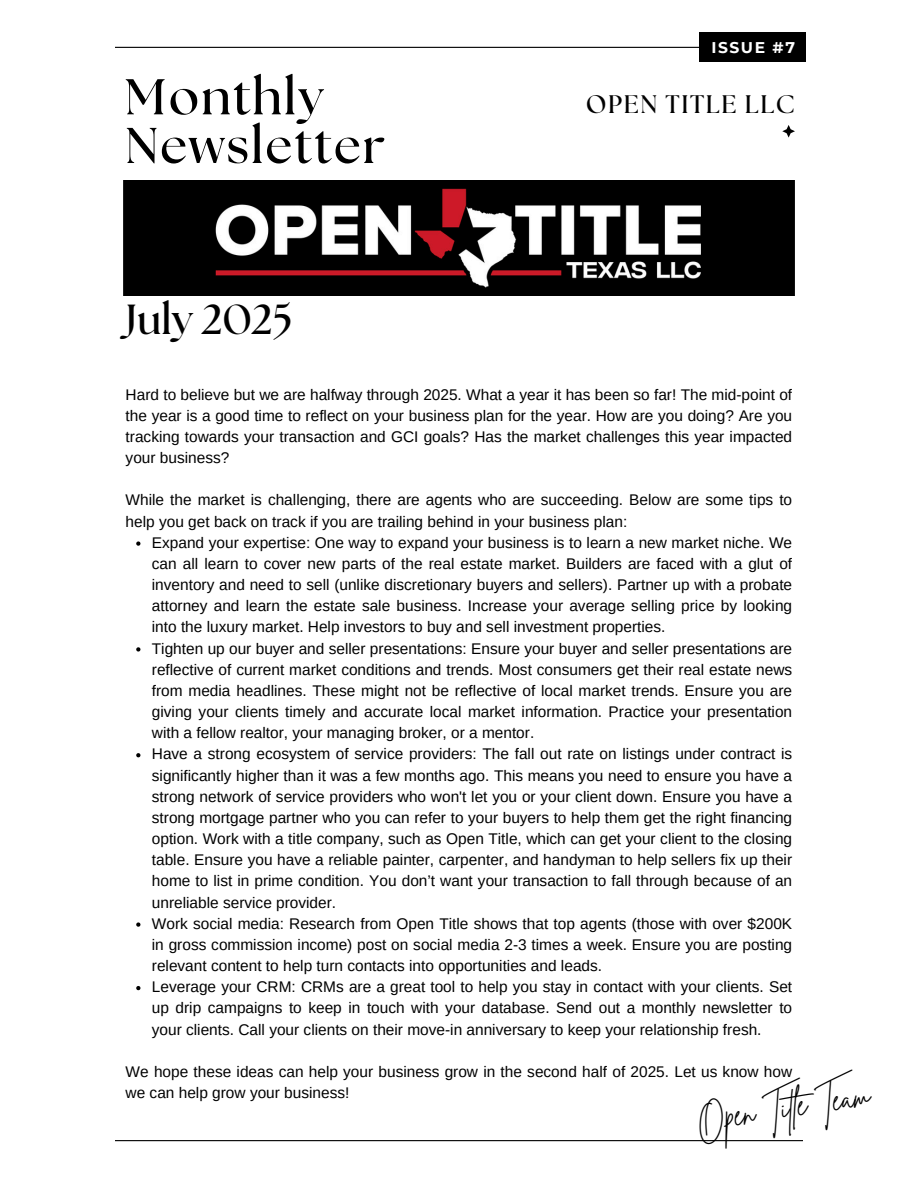
<style>
.page{position:relative;width:918px;height:1188px;background:#fff}
.page>*{position:absolute;margin:0;border:0;box-sizing:border-box;transform-origin:0 0}
.t1{font:700 50.25px/48.8px "The Seasons";letter-spacing:.04em;color:#000}
.t2{font:700 42px "The Seasons";color:#000}
.t3{font:31.35px "Brittany Signature";color:#000}
.t4{font:700 25.35px "The Seasons";letter-spacing:.065em;color:#000}
.t5{font:15.45px/21.1px "Arimo";color:#000;text-align:justify}
.t6{font:700 15.45px "Montserrat";letter-spacing:.1em;color:#fff}
</style>
<div class="page">
<hr style="left:115px;top:47px;width:688px;height:1px;background:#000">
<hr style="left:115px;top:1140px;width:688px;height:1px;background:#000">
<svg style="left:136px;top:541px;width:4px;height:5px"></svg>
<svg style="left:136px;top:647px;width:4px;height:5px"></svg>
<svg style="left:136px;top:753px;width:4px;height:4px"></svg>
<svg style="left:136px;top:922px;width:4px;height:5px"></svg>
<svg style="left:136px;top:986px;width:4px;height:4px"></svg>
<svg style="left:782px;top:125px;width:13px;height:13px"></svg>
<img style="left:123px;top:180px;width:672px;height:115px">
<div style="left:699px;top:32px;width:107px;height:30px;background:#000"></div>
<p class="t1" style="left:125px;top:75px;width:262px">Monthly<br>Newsletter</p>
<p class="t2" style="left:126px;top:300px;width:169px">July 2025</p>
<p class="t6" style="left:711px;top:38px;width:85px">ISSUE #7</p>
<p class="t4" style="left:586px;top:93px;width:211px">OPEN TITLE LLC</p>
<p class="t5" style="left:126px;top:384px;width:668px">Hard to believe but we are halfway through 2025. What a year it has been so far! The mid-point of the year is a good time to reflect on your business plan for the year. How are you doing? Are you tracking towards your transaction and GCI goals? Has the market challenges this year impacted your business?</p>
<h1 class="t5" style="left:126px;top:490px;width:668px">While the market is challenging, there are agents who are succeeding. Below are some tips to help you get back on track if you are trailing behind in your business plan:</h1>
<h3 class="t5" style="left:152px;top:532px;width:642px">Expand your expertise: One way to expand your business is to learn a new market niche. We can all learn to cover new parts of the real estate market. Builders are faced with a glut of inventory and need to sell (unlike discretionary buyers and sellers). Partner up with a probate attorney and learn the estate sale business. Increase your average selling price by looking into the luxury market. Help investors to buy and sell investment properties.</h3>
<p class="t5" style="left:152px;top:638px;width:642px">Tighten up our buyer and seller presentations: Ensure your buyer and seller presentations are reflective of current market conditions and trends. Most consumers get their real estate news from media headlines. These might not be reflective of local market trends. Ensure you are giving your clients timely and accurate local market information. Practice your presentation with a fellow realtor, your managing broker, or a mentor.</p>
<p class="t5" style="left:152px;top:744px;width:642px">Have a strong ecosystem of service providers: The fall out rate on listings under contract is significantly higher than it was a few months ago. This means you need to ensure you have a strong network of service providers who won't let you or your client down. Ensure you have a strong mortgage partner who you can refer to your buyers to help them get the right financing option. Work with a title company, such as Open Title, which can get your client to the closing table. Ensure you have a reliable painter, carpenter, and handyman to help sellers fix up their home to list in prime condition. You don’t want your transaction to fall through because of an unreliable service provider.</p>
<p class="t5" style="left:152px;top:913px;width:642px">Work social media: Research from Open Title shows that top agents (those with over $200K in gross commission income) post on social media 2-3 times a week. Ensure you are posting relevant content to help turn contacts into opportunities and leads.</p>
<p class="t5" style="left:152px;top:976px;width:642px">Leverage your CRM: CRMs are a great tool to help you stay in contact with your clients. Set up drip campaigns to keep in touch with your database. Send out a monthly newsletter to your clients. Call your clients on their move-in anniversary to keep your relationship fresh.</p>
<p class="t5" style="left:126px;top:1061px;width:668px">We hope these ideas can help your business grow in the second half of 2025. Let us know how we can help grow your business!</p>
<p class="t3" style="left:693px;top:1101px;width:177px;rotate:-9deg">Open Title Team</p>
</div>
